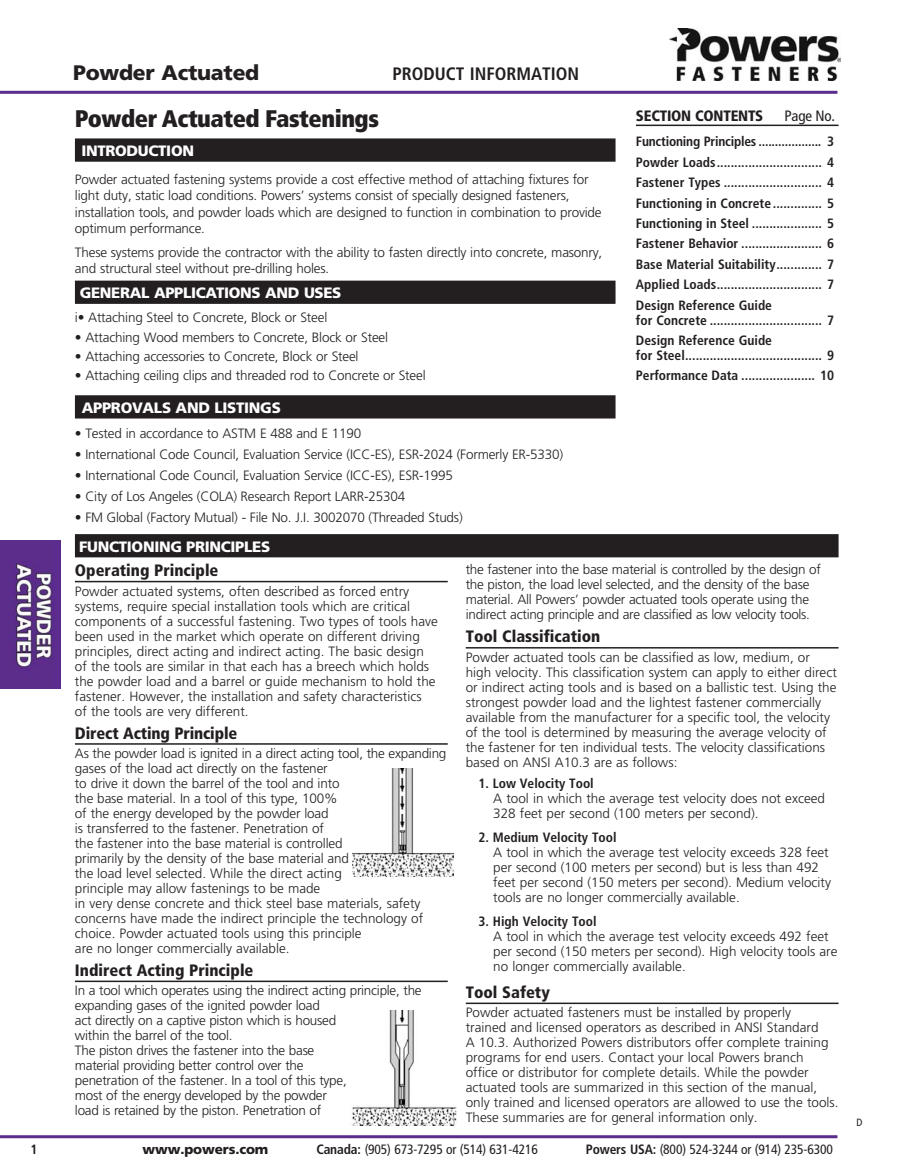
<style>
.page{position:relative;width:905px;height:1175px;background:#fff}
.page>*{position:absolute;margin:0;border:0;box-sizing:border-box;transform-origin:0 0}
.t1{font:900 condensed 24px "Frutiger";letter-spacing:-.02em;color:#231f20}
.t2{font:900 21px "Frutiger LT Std";letter-spacing:-.01em;color:#231f20}
.t3{font:700 condensed 18px "Frutiger LT Std";color:#231f20}
.SUNBS_AFTER_KO_SUB{font:900 condensed 16.5px "Frutiger LT Std";color:#231f20}
.body_copy_black_band{font:900 15px "Frutiger";letter-spacing:-.02em;color:#fff}
.BODY_COPY{font:900 15px "Frutiger";letter-spacing:-.02em;color:#fff}
.body_copy{font:900 15px "Frutiger";letter-spacing:-.02em;color:#fff}
.SMALL_COLUMN_SUB_HEA{font:900 condensed 15px "Frutiger LT Std";letter-spacing:-.015em;color:#231f20}
.SMALL_COLUMN_SUB_HEA-2{font:condensed 15px "Frutiger LT Std";letter-spacing:-.015em;color:#231f20}
.BODY_COPY-2{font:300 13.5px/15px "Frutiger";color:#231f20}
.BODY_COPY-3{font:300 13.5px/15px "Frutiger";letter-spacing:-.02em;color:#231f20}
.t4{font:700 condensed 13.5px/15px "Frutiger LT Std";color:#231f20}
.body_copy-2{font:300 13.5px "Frutiger";letter-spacing:-.015em;color:#231f20}
.t5{font:condensed 13.5px "Frutiger LT Std";letter-spacing:-.01em;color:#231f20}
.t6{font:900 13.5px "Frutiger LT Std";letter-spacing:-.01em;color:#231f20}
.t7{font:condensed 10.5px "Frutiger";color:#231f20}
.s1{font-weight:700;font-stretch:condensed}
.s2{font-weight:700}
</style>
<div class="page">
<img style="left:669px;top:28px;width:171px;height:53px">
<hr style="left:0;top:91px;width:837px;height:3px;background:#5a2c8c">
<hr style="left:0;top:1135px;width:837px;height:3px;background:#5a2c8c">
<img style="left:0;top:540px;width:61px;height:148px">
<div style="left:75px;top:138px;width:540px;height:24px;background:#231f20"></div>
<div style="left:75px;top:281px;width:540px;height:23px;background:#231f20"></div>
<div style="left:75px;top:395px;width:540px;height:23px;background:#231f20"></div>
<hr style="left:636px;top:125px;width:202px;height:1px;background:#231f20">
<hr style="left:75px;top:581px;width:373px;height:1px;background:#231f20">
<hr style="left:75px;top:743px;width:373px;height:1px;background:#231f20">
<hr style="left:75px;top:980px;width:373px;height:2px;background:#231f20">
<hr style="left:466px;top:647px;width:372px;height:1px;background:#231f20">
<hr style="left:466px;top:1002px;width:372px;height:2px;background:#231f20">
<div style="left:75px;top:534px;width:763px;height:23px;background:#231f20"></div>
<img style="left:353px;top:768px;width:101px;height:108px">
<img style="left:352px;top:1010px;width:105px;height:115px">
<h2 class="t2" style="left:73px;top:60px;width:188px">Powder Actuated</h2>
<h3 class="t3" style="left:392px;top:63px;width:188px">PRODUCT INFORMATION</h3>
<p class="t1" style="left:75px;top:104px;width:305px">Powder Actuated Fastenings</p>
<p class="body_copy_black_band" style="left:81px;top:142px;width:114px">INTRODUCTION</p>
<p class="BODY_COPY-2" style="left:75px;top:171px;width:528px;line-height:16.5px">Powder actuated fastening systems provide a cost effective method of attaching fixtures for light duty, static load conditions. Powers’ systems consist of specially designed fasteners, installation tools, and powder loads which are designed to function in combination to provide optimum performance.</p>
<p class="BODY_COPY-2" style="left:75px;top:243px;width:529px;line-height:16.5px">These systems provide the contractor with the ability to fasten directly into concrete, masonry, and structural steel without pre-drilling holes.</p>
<p class="BODY_COPY" style="left:80px;top:284px;width:263px">GENERAL APPLICATIONS AND USES</p>
<p class="BODY_COPY-2" style="left:75px;top:310px;width:254px">i• Attaching Steel to Concrete, Block or Steel</p>
<p class="BODY_COPY-2" style="left:75px;top:329px;width:314px">• Attaching Wood members to Concrete, Block or Steel</p>
<p class="body_copy-2" style="left:75px;top:348px;width:285px">• Attaching accessories to Concrete, Block or Steel</p>
<p class="body_copy-2" style="left:75px;top:368px;width:352px">• Attaching ceiling clips and threaded rod to Concrete or Steel</p>
<p class="body_copy" style="left:82px;top:398px;width:200px">APPROVALS AND LISTINGS</p>
<p class="body_copy-2" style="left:75px;top:426px;width:288px">• Tested in accordance to ASTM E 488 and E 1190</p>
<p class="body_copy-2" style="left:75px;top:447px;width:490px">• International Code Council, Evaluation Service (ICC-ES), ESR-2024 (Formerly ER-5330)</p>
<p class="body_copy-2" style="left:75px;top:468px;width:379px">• International Code Council, Evaluation Service (ICC-ES), ESR-1995</p>
<p class="body_copy-2" style="left:75px;top:488px;width:332px">• City of Los Angeles (COLA) Research Report LARR-25304</p>
<p class="body_copy-2" style="left:75px;top:509px;width:389px">• FM Global (Factory Mutual) - File No. J.I. 3002070 (Threaded Studs)</p>
<p class="body_copy_black_band" style="left:79px;top:537px;width:192px">FUNCTIONING PRINCIPLES</p>
<p class="SMALL_COLUMN_SUB_HEA" style="left:636px;top:106px;width:129px">SECTION CONTENTS</p>
<p class="SMALL_COLUMN_SUB_HEA-2" style="left:784px;top:107px;width:52px">Page No.</p>
<p class="t4" style="left:636px;top:134px;width:200px">Functioning Principles ................... 3</p>
<p class="t4" style="left:636px;top:155px;width:200px">Powder Loads.............................. 4</p>
<p class="t4" style="left:636px;top:175px;width:200px">Fastener Types ............................ 4</p>
<p class="t4" style="left:636px;top:195px;width:200px">Functioning in Concrete .............. 5</p>
<p class="t4" style="left:636px;top:216px;width:200px">Functioning in Steel .................... 5</p>
<p class="t4" style="left:636px;top:236px;width:200px">Fastener Behavior ....................... 6</p>
<p class="t4" style="left:636px;top:257px;width:200px">Base Material Suitability............. 7</p>
<p class="t4" style="left:636px;top:277px;width:200px">Applied Loads.............................. 7</p>
<p class="t4" style="left:636px;top:297px;width:200px">Design Reference Guide<br>for Concrete ................................ 7</p>
<p class="t4" style="left:636px;top:333px;width:200px">Design Reference Guide<br>for Steel....................................... 9</p>
<p class="t4" style="left:636px;top:368px;width:200px">Performance Data ..................... 10</p>
<p class="SUNBS_AFTER_KO_SUB" style="left:75px;top:560px;width:145px">Operating Principle</p>
<p class="BODY_COPY-2" style="left:75px;top:583px;width:364px">Powder actuated systems, often described as forced entry systems, require special installation tools which are critical components of a successful fastening. Two types of tools have been used in the market which operate on different driving principles, direct acting and indirect acting. The basic design of the tools are similar in that each has a breech which holds the powder load and a barrel or guide mechanism to hold the fastener. However, the installation and safety characteristics<br>of the tools are very different.</p>
<p class="SUNBS_AFTER_KO_SUB" style="left:75px;top:723px;width:164px">Direct Acting Principle</p>
<p class="BODY_COPY-2" style="left:75px;top:745px;width:373px">As the powder load is ignited in a direct acting tool, the expanding gases of the load act directly on the fastener<br>to drive it down the barrel of the tool and into<br>the base material. In a tool of this type, 100%<br>of the energy developed by the powder load<br>is transferred to the fastener. Penetration of<br>the fastener into the base material is controlled<br>primarily by the density of the base material and<br>the load level selected. While the direct acting<br>principle may allow fastenings to be made<br>in very dense concrete and thick steel base materials, safety concerns have made the indirect principle the technology of choice. Powder actuated tools using this principle<br>are no longer commercially available.</p>
<p class="SUNBS_AFTER_KO_SUB" style="left:75px;top:960px;width:180px">Indirect Acting Principle</p>
<p class="BODY_COPY-3" style="left:75px;top:983px;width:348px">In a tool which operates using the indirect acting principle, the expanding gases of the ignited powder load<br>act directly on a captive piston which is housed<br>within the barrel of the tool.<br>The piston drives the fastener into the base<br>material providing better control over the<br>penetration of the fastener. In a tool of this type,<br>most of the energy developed by the powder<br>load is retained by the piston. Penetration of</p>
<p class="BODY_COPY-3" style="left:466px;top:562px;width:356px">the fastener into the base material is controlled by the design of the piston, the load level selected, and the density of the base material. All Powers’ powder actuated tools operate using the indirect acting principle and are classified as low velocity tools.</p>
<p class="SUNBS_AFTER_KO_SUB" style="left:466px;top:627px;width:136px">Tool Classification</p>
<p class="BODY_COPY-2" style="left:466px;top:649px;width:372px">Powder actuated tools can be classified as low, medium, or high velocity. This classification system can apply to either direct or indirect acting tools and is based on a ballistic test. Using the strongest powder load and the lightest fastener commercially available from the manufacturer for a specific tool, the velocity of the tool is determined by measuring the average velocity of the fastener for ten individual tests. The velocity classifications based on ANSI A10.3 are as follows:</p>
<p class="BODY_COPY-2" style="left:493px;top:776px;width:333px;text-indent:-15px"><span class="s1">1. Low Velocity Tool<br></span>A tool in which the average test velocity does not exceed<br>328 feet per second (100 meters per second).</p>
<p class="BODY_COPY-2" style="left:493px;top:829px;width:339px;text-indent:-15px"><span class="s1">2. Medium Velocity Tool<br></span>A tool in which the average test velocity exceeds 328 feet per second (100 meters per second) but is less than 492 feet per second (150 meters per second). Medium velocity tools are no longer commercially available.</p>
<p class="BODY_COPY-2" style="left:493px;top:913px;width:345px;text-indent:-15px"><span class="s1">3. High Velocity Tool<br></span>A tool in which the average test velocity exceeds 492 feet per second (150 meters per second). High velocity tools are no longer commercially available.</p>
<p class="SUNBS_AFTER_KO_SUB" style="left:466px;top:982px;width:86px">Tool Safety</p>
<p class="BODY_COPY-2" style="left:466px;top:1005px;width:374px">Powder actuated fasteners must be installed by properly<br>trained and licensed operators as described in ANSI Standard<br>A 10.3. Authorized Powers distributors offer complete training programs for end users. Contact your local Powers branch office or distributor for complete details. While the powder actuated tools are summarized in this section of the manual, only trained and licensed operators are allowed to use the tools.<br>These summaries are for general information only.</p>
<p class="t4" style="left:31px;top:1142px;width:9px">1</p>
<p class="t6" style="left:143px;top:1141px;width:127px">www.powers.com</p>
<p class="t5" style="left:316px;top:1141px;width:223px"><span class="s2">Canada:</span> (905) 673-7295 or (514) 631-4216</p>
<p class="t5" style="left:586px;top:1141px;width:248px"><span class="s2">Powers USA:</span> (800) 524-3244 or (914) 235-6300</p>
<p class="t7" style="left:856px;top:1116px;width:8px">D</p>
</div>
